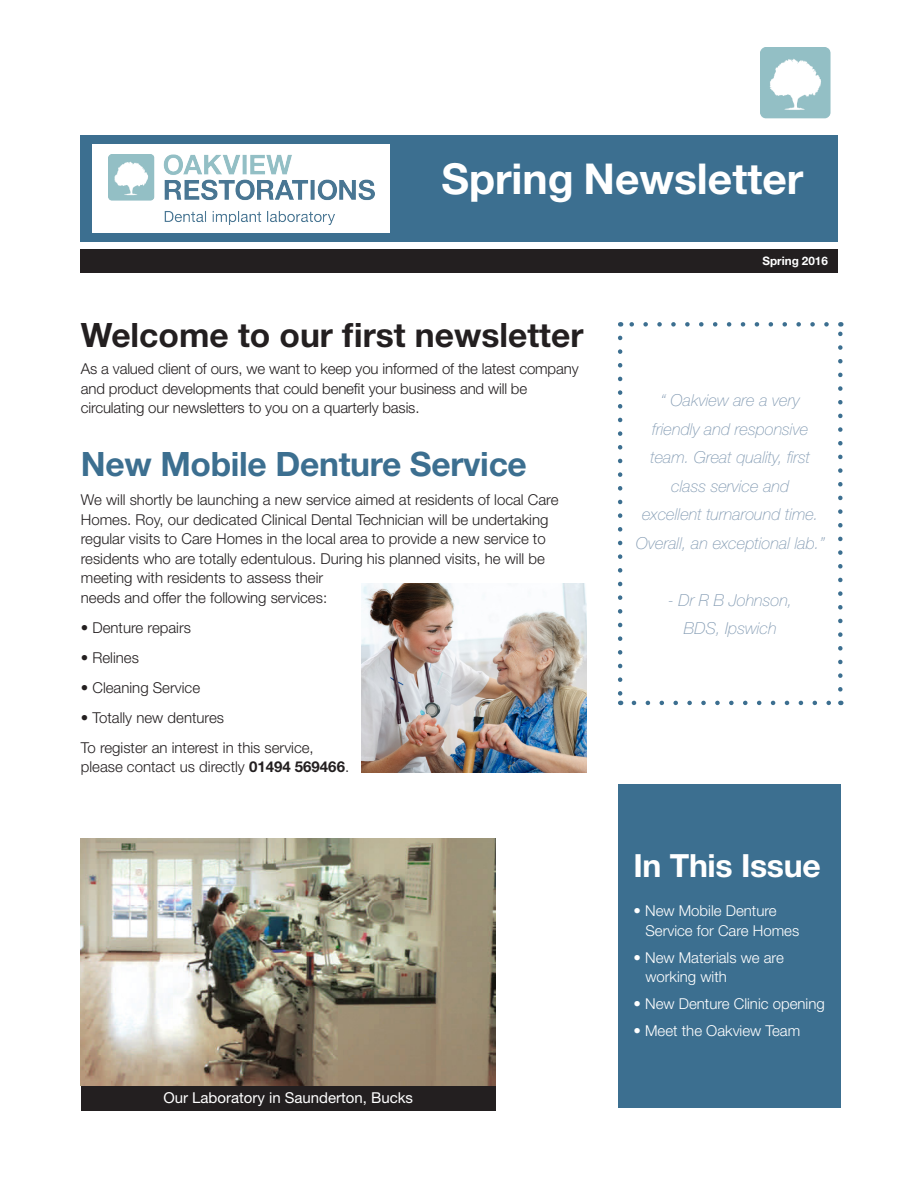
<style>
.page{position:relative;width:919px;height:1191px;background:#fff}
.page>*{position:absolute;margin:0;border:0;box-sizing:border-box;transform-origin:0 0}
.t1{font:700 42.6px "Helvetica Neue";color:#fff}
.t2{font:700 33.6px "Helvetica Neue";color:#231f20}
.t3{font:700 33.6px "Helvetica Neue";letter-spacing:-.01em;color:#3c6f90}
.t4{font:700 31.95px "Helvetica Neue";letter-spacing:-.01em;color:#fff}
.t5{font:italic 100 16.5px/28.5px "Helvetica Neue";color:#839bb3;text-align:center}
.t6{font:300 15px/19.5px "Helvetica Neue";color:#231f20}
.t7{font:300 15px/19.5px "Helvetica Neue";color:#fff}
.t8{font:15px "Helvetica Neue";color:#fff}
.t9{font:700 11.7px "Helvetica Neue";color:#fff}
.s1{font-weight:700}
</style>
<div class="page">
<div style="left:81px;top:135px;width:757px;height:106px;background:#3c6f90"></div>
<div style="left:81px;top:249px;width:757px;height:23px;background:#231f20"></div>
<div style="left:92px;top:144px;width:298px;height:88px;background:#fff"></div>
<svg style="left:634px;top:700px;width:197px;height:5px"></svg>
<svg style="left:629px;top:322px;width:197px;height:4px"></svg>
<svg style="left:618px;top:338px;width:4px;height:367px"></svg>
<svg style="left:838px;top:322px;width:4px;height:367px"></svg>
<div style="left:81px;top:1085px;width:414px;height:25px;background:#231f20"></div>
<div style="left:618px;top:784px;width:222px;height:324px;background:#3c6f90"></div>
<img style="left:361px;top:584px;width:225px;height:188px">
<img style="left:81px;top:838px;width:414px;height:247px">
<img style="left:108px;top:154px;width:267px;height:70px">
<img style="left:760px;top:48px;width:71px;height:70px">
<p class="t1" style="left:441px;top:153px;width:363px">Spring Newsletter</p>
<p class="t2" style="left:81px;top:314px;width:504px">Welcome to our first newsletter</p>
<p class="t6" style="left:81px;top:359px;width:499px">As a valued client of ours, we want to keep you informed of the latest company and product developments that could benefit your business and will be circulating our newsletters to you on a quarterly basis.</p>
<p class="t3" style="left:81px;top:443px;width:447px">New Mobile Denture Service</p>
<p class="t6" style="left:81px;top:490px;width:479px">We will shortly be launching a new service aimed at residents of local Care</p>
<p class="t6" style="left:81px;top:509px;width:469px">Homes. Roy, our dedicated Clinical Dental Technician will be undertaking regular visits to Care Homes in the local area to provide a new service to residents who are totally edentulous. During his planned visits, he will be meeting with residents to assess their<br>needs and offer the following services:</p>
<p class="t6" style="left:81px;top:617px;width:112px">• Denture repairs</p>
<p class="t6" style="left:81px;top:647px;width:60px">• Relines</p>
<p class="t6" style="left:81px;top:677px;width:121px">• Cleaning Service</p>
<p class="t6" style="left:81px;top:707px;width:145px">• Totally new dentures</p>
<p class="t6" style="left:81px;top:737px;width:234px">To register an interest in this service,</p>
<p class="t6" style="left:81px;top:757px;width:270px">please contact us directly <span class="s1">01494 569466</span>.</p>
<p class="t8" style="left:163px;top:1088px;width:251px">Our Laboratory in Saunderton, Bucks</p>
<p class="t9" style="left:762px;top:254px;width:67px">Spring 2016</p>
<p class="t5" style="left:660px;top:386px;width:140px">“ Oakview are a very</p>
<p class="t5" style="left:652px;top:414px;width:157px">friendly and responsive</p>
<p class="t5" style="left:650px;top:443px;width:161px">team. Great quality, first</p>
<p class="t5" style="left:642px;top:471px;width:178px">class service and excellent turnaround time.</p>
<p class="t5" style="left:636px;top:528px;width:190px">Overall, an exceptional lab.”</p>
<p class="t5" style="left:668px;top:585px;width:126px">- Dr R B Johnson,<br>BDS, Ipswich</p>
<p class="t4" style="left:633px;top:845px;width:189px">In This Issue</p>
<p class="t7" style="left:633px;top:900px;width:145px">• New Mobile Denture</p>
<p class="t7" style="left:645px;top:920px;width:155px">Service for Care Homes</p>
<p class="t7" style="left:645px;top:947px;width:140px;text-indent:-12px">• New Materials we are working with</p>
<p class="t7" style="left:633px;top:993px;width:193px">• New Denture Clinic opening</p>
<p class="t7" style="left:633px;top:1020px;width:168px">• Meet the Oakview Team</p>
</div>
